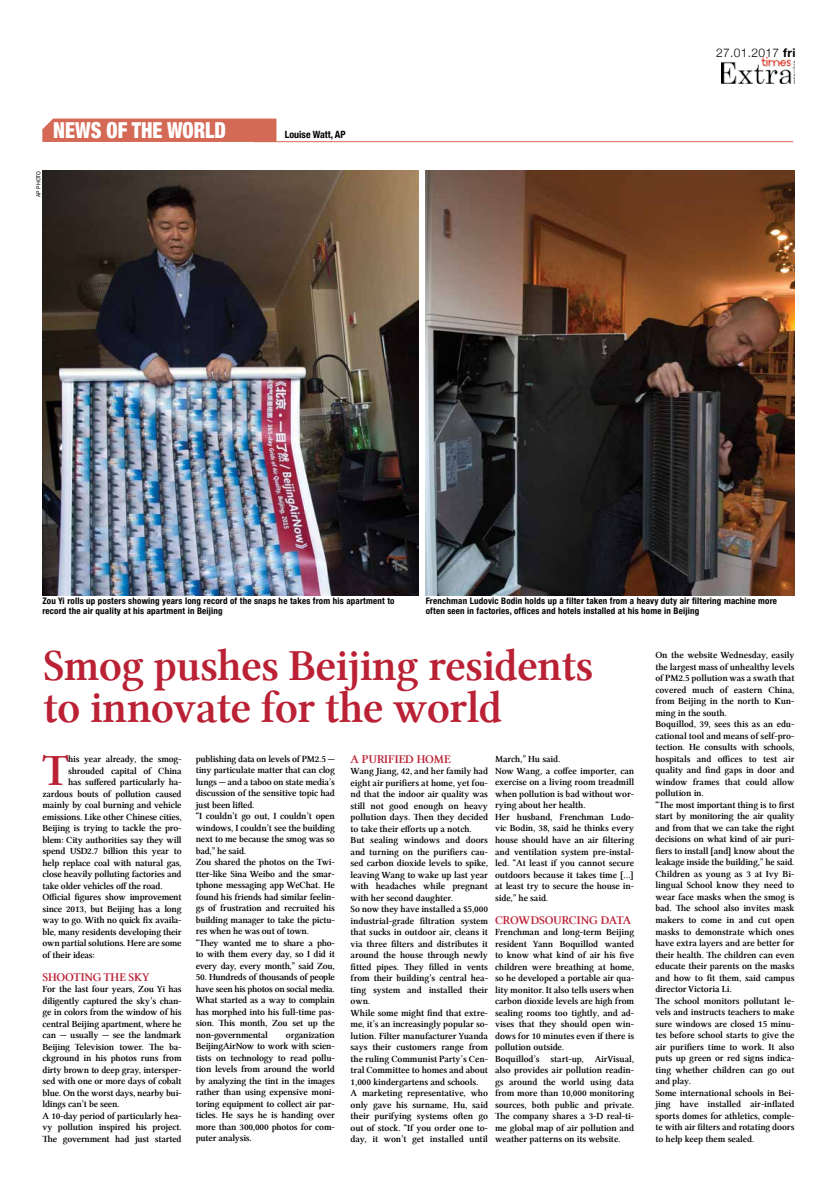
<style>
.page{position:relative;width:837px;height:1191px;background:#fff}
.page>*{position:absolute;margin:0;border:0;box-sizing:border-box;transform-origin:0 0}
.t1{font:45.1px "Lin Libertine Z";color:#ba2134}
.t2{font:45px/42px "Lin Libertine Z";letter-spacing:-.02em;color:#ba2134}
.t3{font:900 condensed 22px "Helvetica Neue";color:#fff;scale:.91 1}
.t4{font:12px "Lin Libertine Z";letter-spacing:-.01em;color:#ba2134}
.t5{font:300 12px "Helvetica Neue";letter-spacing:.025em;color:#000}
.t6{font:700 condensed 10px "Helvetica Neue";color:#000}
.t7{font:9.5px/11.5px "Lin Libertine Z";letter-spacing:-.01em;color:#000}
.t8{font:700 condensed 9px/10px "Helvetica Neue";letter-spacing:.02em;color:#000}
.t9{font:6px "Franklin Gothic";letter-spacing:.025em;color:#000}
.s1{font-weight:700}
</style>
<div class="page">
<img style="left:721px;top:58px;width:73px;height:26px">
<div style="left:42px;top:119px;width:234px;height:23px;background:#d46955"></div>
<hr style="left:254px;top:141px;width:539px;height:1px;background:#d46955">
<img style="left:43px;top:171px;width:375px;height:424px">
<img style="left:425px;top:171px;width:369px;height:424px">
<p class="t9" style="left:35px;top:197px;width:28px;rotate:-90deg">ap photo</p>
<h3 class="t3" style="left:53px;top:112px;width:191px">NEWS OF THE WORLD</h3>
<p class="t6" style="left:284px;top:126px;width:62px">Louise Watt, AP</p>
<p class="t5" style="left:716px;top:43px;width:81px">27.01.2017 <span class="s1">fri</span></p>
<p class="t8" style="left:42px;top:595px;width:353px">Zou Yi rolls up posters showing years long record of the snaps he takes from his apartment to record the air quality at his apartment in Beijing</p>
<p class="t8" style="left:425px;top:595px;width:353px">Frenchman Ludovic Bodin holds up a filter taken from a heavy duty air filtering machine more often seen in factories, offices and hotels installed at his home in Beijing</p>
<h2 class="t2" style="left:43px;top:645px;width:551px">Smog pushes Beijing residents to innovate for the world</h2>
<p class="t7" style="left:196px;top:753px;width:140px">publishing data on levels of PM2.5 — tiny particulate matter that can clog lungs — and a taboo on state media’s discussion of the sensitive topic had just been lifted.<br>“I couldn’t go out, I couldn’t open windows, I couldn’t see the building next to me because the smog was so bad,” he said.<br>Zou shared the photos on the Twi&shy;tter-like Sina Weibo and the smar&shy;tphone messaging app WeChat. He found his friends had similar feelin&shy;gs of frustration and recruited his building manager to take the pictu&shy;res when he was out of town.<br>“They wanted me to share a pho&shy;to with them every day, so I did it every day, every month,” said Zou,</p>
<p class="t7" style="left:196px;top:971px;width:140px;text-align:justify">50. Hundreds of thousands of people have seen his photos on social media.<br>What started as a way to complain has morphed into his full-time pas&shy;sion. This month, Zou set up the non-governmental</p>
<h1 class="t1" style="left:42px;top:744px;width:28px">T</h1>
<p class="t7" style="left:68px;top:753px;width:115px">his year already, the smog-</p>
<p class="t4" style="left:350px;top:751px;width:102px">A PURIFIED HOME</p>
<p class="t7" style="left:350px;top:765px;width:139px">Wang Jiang, 42, and her family had eight air purifiers at home, yet fou&shy;nd that the indoor air quality was still not good enough on heavy pollution days. Then they decided to take their efforts up a notch.<br>But sealing windows and doors and turning on the purifiers cau&shy;sed carbon dioxide levels to spike, leaving Wang to wake up last year with headaches while pregnant with her second daughter.<br>So now they have installed a $5,000 industrial-grade filtration system that sucks in outdoor air, cleans it via three filters and distributes it around the house through newly fitted pipes. They filled in vents from their building’s central hea&shy;ting system and installed their own.<br>While some might find that extre&shy;me, it’s an increasingly popular so&shy;lution. Filter manufacturer Yuanda says their customers range from the ruling Communist Party’s Cen&shy;tral Committee to homes and about<br>1,000 kindergartens and schools.<br>A marketing representative, who only gave his surname, Hu, said their purifying systems often go out of stock. “If you order one to&shy;day, it won’t get installed until</p>
<p class="t7" style="left:495px;top:754px;width:140px">March,” Hu said.<br>Now Wang, a coffee importer, can exercise on a living room treadmill when pollution is bad without wor&shy;rying about her health.<br>Her husband, Frenchman Ludo&shy;vic Bodin, 38, said he thinks every house should have an air filtering and ventilation system pre-instal&shy;led. “At least if you cannot secure outdoors because it takes time [...] at least try to secure the house in&shy;side,” he said.</p>
<p class="t7" style="left:68px;top:765px;width:115px">shrouded capital of China</p>
<p class="t7" style="left:68px;top:776px;width:115px">has suffered particularly ha-</p>
<p class="t7" style="left:43px;top:788px;width:140px">zardous bouts of pollution caused</p>
<p class="t7" style="left:43px;top:799px;width:140px">mainly by coal burning and vehicle</p>
<p class="t7" style="left:43px;top:811px;width:140px">emissions. Like other Chinese cities,</p>
<p class="t7" style="left:43px;top:822px;width:140px">Beijing is trying to tackle the pro-</p>
<p class="t7" style="left:43px;top:834px;width:140px">blem: City authorities say they will</p>
<p class="t7" style="left:43px;top:845px;width:140px">spend USD2.7 billion this year to</p>
<p class="t7" style="left:43px;top:857px;width:140px">help replace coal with natural gas,</p>
<p class="t7" style="left:43px;top:868px;width:140px">close heavily polluting factories and</p>
<p class="t7" style="left:43px;top:880px;width:122px">take older vehicles off the road.</p>
<p class="t7" style="left:43px;top:891px;width:140px">Official figures show improvement</p>
<p class="t7" style="left:43px;top:903px;width:140px">since 2013, but Beijing has a long</p>
<p class="t7" style="left:43px;top:914px;width:140px">way to go. With no quick fix availa-</p>
<p class="t7" style="left:43px;top:926px;width:140px">ble, many residents developing their</p>
<p class="t7" style="left:43px;top:937px;width:140px">own partial solutions. Here are some</p>
<p class="t7" style="left:43px;top:949px;width:54px">of their ideas:</p>
<p class="t4" style="left:43px;top:969px;width:108px">SHOOTING THE SKY</p>
<p class="t7" style="left:43px;top:983px;width:140px">For the last four years, Zou Yi has diligently captured the sky’s chan&shy;ge in colors from the window of his central Beijing apartment, where he can — usually — see the landmark Beijing Television tower. The ba&shy;ckground in his photos runs from dirty brown to deep gray, intersper&shy;sed with one or more days of cobalt blue. On the worst days, nearby bui&shy;ldings can’t be seen.<br>A 10-day period of particularly hea&shy;vy pollution inspired his project.<br>The government had just started</p>
<p class="t4" style="left:495px;top:912px;width:137px">CROWDSOURCING DATA</p>
<p class="t7" style="left:495px;top:926px;width:140px">Frenchman and long-term Beijing resident Yann Boquillod wanted to know what kind of air his five children were breathing at home, so he developed a portable air qua&shy;lity monitor. It also tells users when carbon dioxide levels are high from sealing rooms too tightly, and ad&shy;vises that they should open win&shy;dows for 10 minutes even if there is pollution outside.<br>Boquillod’s start-up, AirVisual, also provides air pollution readin&shy;gs around the world using data from more than 10,000 monitoring sources, both public and private.<br>The company shares a 3-D real-ti&shy;me global map of air pollution and weather patterns on its website.</p>
<p class="t7" style="left:196px;top:1029px;width:140px;text-align:justify;text-indent:90px">organization BeijingAirNow to work with scien&shy;tists on technology to read pollu&shy;tion levels from around the world by analyzing the tint in the images rather than using expensive moni&shy;toring equipment to collect air par&shy;ticles. He says he is handing over more than 300,000 photos for com&shy;puter analysis.</p>
<p class="t7" style="left:655px;top:650px;width:140px">On the website Wednesday, easily the largest mass of unhealthy levels of PM2.5 pollution was a swath that covered much of eastern China, from Beijing in the north to Kun&shy;ming in the south.<br>Boquillod, 39, sees this as an edu&shy;cational tool and means of self-pro&shy;tection. He consults with schools, hospitals and offices to test air quality and find gaps in door and window frames that could allow pollution in.<br>“The most important thing is to first start by monitoring the air quality and from that we can take the right decisions on what kind of air puri&shy;fiers to install [and] know about the leakage inside the building,” he said.<br>Children as young as 3 at Ivy Bi&shy;lingual School know they need to wear face masks when the smog is bad. The school also invites mask makers to come in and cut open masks to demonstrate which ones have extra layers and are better for their health. The children can even educate their parents on the masks and how to fit them, said campus director Victoria Li.<br>The school monitors pollutant le&shy;vels and instructs teachers to make sure windows are closed 15 minu&shy;tes before school starts to give the air purifiers time to work. It also puts up green or red signs indica&shy;ting whether children can go out and play.<br>Some international schools in Bei&shy;jing have installed air-inflated sports domes for athletics, comple&shy;te with air filters and rotating doors to help keep them sealed.</p>
</div>
